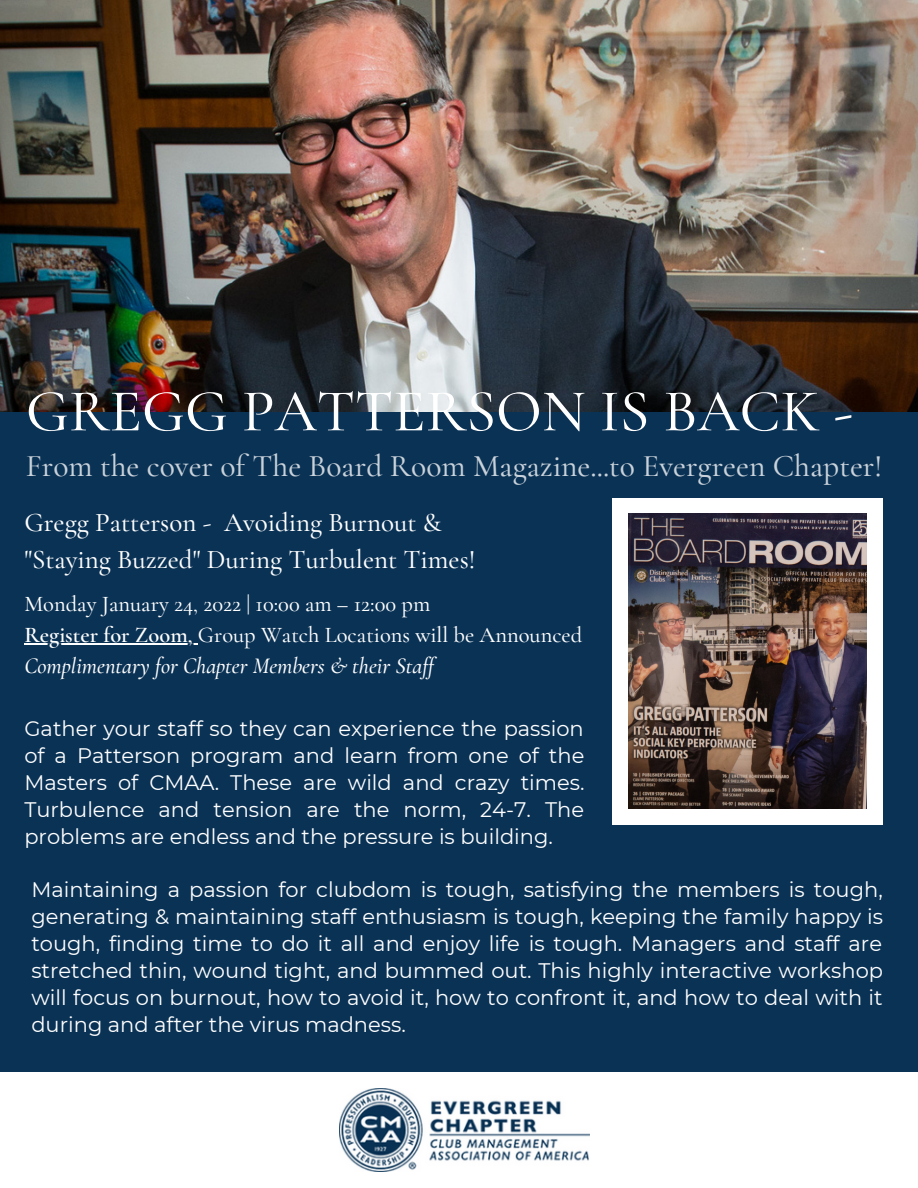
<style>
.page{position:relative;width:918px;height:1188px;background:#0a3255}
.page>*{position:absolute;margin:0;border:0;box-sizing:border-box;transform-origin:0 0}
.t1{font:500 60px "Cormorant Garamond";color:#fff}
.t2{font:500 31.5px "Cormorant Garamond";color:#c9d2da}
.t3{font:500 27px "Cormorant Garamond";color:#fff}
.t4{font:italic 500 22.5px/31.2px "Cormorant Garamond";color:#fff}
.t5{font:500 22.5px "Cormorant Garamond";color:#fff}
.t6{font:21px/27px "Montserrat";color:#fff;text-align:justify}
.s1{font-weight:600;font-style:normal}
.s2{font-style:normal}
</style>
<div class="page">
<div style="left:0;top:1072px;width:918px;height:116px;background:#fff"></div>
<img style="left:340px;top:1088px;width:250px;height:84px">
<img style="left:0;top:0;width:918px;height:412px">
<div style="left:612px;top:498px;width:271px;height:327px;background:#fff"></div>
<img style="left:629px;top:514px;width:238px;height:295px">
<hr style="left:24px;top:643px;width:174px;height:2px;background:#fff">
<p class="t1" style="left:26px;top:375px;width:829px">GREGG PATTERSON IS BACK -</p>
<p class="t2" style="left:26px;top:447px;width:858px">From the cover of The Board Room Magazine...to Evergreen Chapter!</p>
<p class="t3" style="left:24px;top:506px;width:419px">Gregg Patterson - Avoiding Burnout &amp;</p>
<p class="t3" style="left:24px;top:544px;width:453px">"Staying Buzzed" During Turbulent Times!</p>
<p class="t5" style="left:24px;top:590px;width:407px">Monday January 24, 2022 | 10:00 am – 12:00 pm</p>
<p class="t4" style="left:24px;top:619px;width:559px"><span class="s1">Register for Zoom,</span> <span class="s2">Group Watch Locations will be Announced<br></span>Complimentary for Chapter Members &amp; their Staff</p>
<p class="t6" style="left:24px;top:715px;width:562px">Gather your staff so they can experience the passion of a Patterson program and learn from one of the Masters of CMAA. These are wild and crazy times.<br>Turbulence and tension are the norm, 24-7. The problems are endless and the pressure is building.</p>
<p class="t6" style="left:31px;top:876px;width:853px">Maintaining a passion for clubdom is tough, satisfying the members is tough, generating &amp; maintaining staff enthusiasm is tough, keeping the family happy is tough, finding time to do it all and enjoy life is tough. Managers and staff are stretched thin, wound tight, and bummed out. This highly interactive workshop will focus on burnout, how to avoid it, how to confront it, and how to deal with it during and after the virus madness.</p>
</div>
